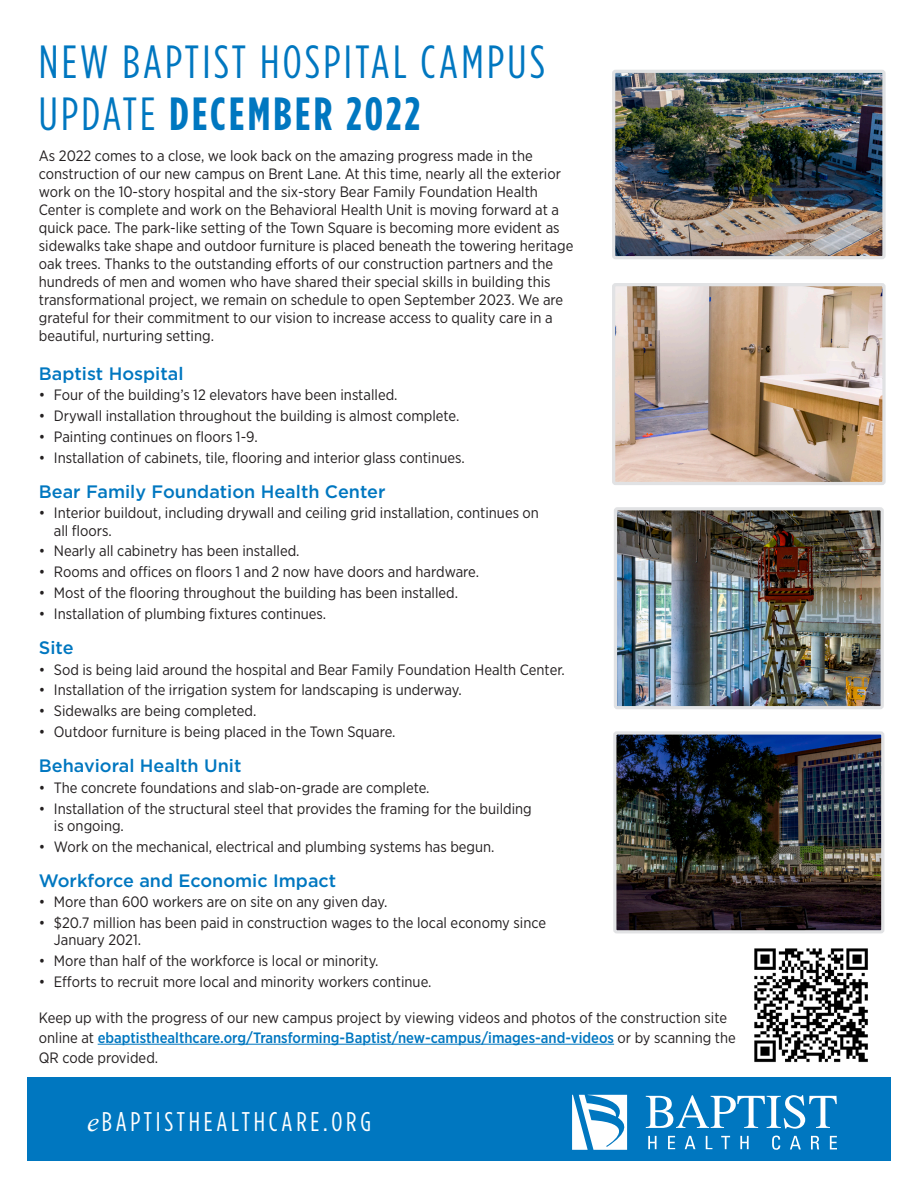
<style>
.page{position:relative;width:918px;height:1188px;background:#fff}
.page>*{position:absolute;margin:0;border:0;box-sizing:border-box;transform-origin:0 0}
.Inside_Head-Goth_Con{font:46.5px/52.5px "Gotham Condensed";letter-spacing:.07em;color:#0077c0}
.t1{font:27px "Gotham Condensed";letter-spacing:.14em;color:#fff}
.Subheads_-_Gotham_Me{font:500 18px "Gotham";color:#0077c0}
.bullet{font:15px/17.2px "Gotham Narrow";color:#231f20}
.Text_-_Gotham_Narrow{font:15px/18px "Gotham Narrow";color:#231f20}
.Body_Copy-Gotham_N_B{font:15px/19.8px "Gotham Narrow";color:#231f20}
.s1{font-weight:700}
.s2{font-weight:500;color:#0077c0}
.s3{font-family:"Times New Roman";font-style:italic}
</style>
<div class="page">
<div style="left:27px;top:1078px;width:864px;height:83px;background:#0077c0"></div>
<svg style="left:648px;top:1136px;width:9px;height:13px"></svg>
<svg style="left:668px;top:1136px;width:7px;height:13px"></svg>
<svg style="left:685px;top:1136px;width:10px;height:13px"></svg>
<svg style="left:706px;top:1136px;width:6px;height:13px"></svg>
<svg style="left:721px;top:1136px;width:9px;height:13px"></svg>
<svg style="left:740px;top:1136px;width:9px;height:13px"></svg>
<svg style="left:772px;top:1136px;width:8px;height:13px"></svg>
<svg style="left:790px;top:1136px;width:11px;height:13px"></svg>
<svg style="left:811px;top:1136px;width:8px;height:13px"></svg>
<svg style="left:830px;top:1136px;width:7px;height:13px"></svg>
<svg style="left:646px;top:1095px;width:191px;height:34px"></svg>
<svg style="left:572px;top:1095px;width:56px;height:54px"></svg>
<hr style="left:98px;top:1044px;width:516px;height:1px;background:#0077c0">
<img style="left:616px;top:287px;width:266px;height:194px">
<div style="left:612px;top:283px;width:274px;height:202px;border:3px solid #e1e2e4;border-radius:2px"></div>
<img style="left:618px;top:511px;width:262px;height:194px">
<div style="left:614px;top:507px;width:270px;height:202px;border:3px solid #e1e2e4;border-radius:2px"></div>
<img style="left:617px;top:735px;width:263px;height:194px">
<div style="left:613px;top:731px;width:271px;height:202px;border:3px solid #e1e2e4;border-radius:2px"></div>
<img style="left:616px;top:74px;width:266px;height:181px">
<div style="left:612px;top:70px;width:274px;height:189px;border:3px solid #e1e2e4;border-radius:2px"></div>
<img style="left:754px;top:948px;width:114px;height:115px">
<p class="Inside_Head-Goth_Con" style="left:39px;top:35px;width:508px">NEW BAPTIST HOSPITAL CAMPUS<br>UPDATE <span class="s1">DECEMBER 2022</span></p>
<p class="Text_-_Gotham_Narrow" style="left:39px;top:147px;width:536px">As 2022 comes to a close, we look back on the amazing progress made in the construction of our new campus on Brent Lane. At this time, nearly all the exterior work on the 10-story hospital and the six-story Bear Family Foundation Health Center is complete and work on the Behavioral Health Unit is moving forward at a quick pace. The park-like setting of the Town Square is becoming more evident as sidewalks take shape and outdoor furniture is placed beneath the towering heritage oak trees. Thanks to the outstanding efforts of our construction partners and the hundreds of men and women who have shared their special skills in building this transformational project, we remain on schedule to open September 2023. We are grateful for their commitment to our vision to increase access to quality care in a beautiful, nurturing setting.</p>
<p class="Subheads_-_Gotham_Me" style="left:39px;top:361px;width:146px">Baptist Hospital</p>
<p class="bullet" style="left:39px;top:386px;width:360px">• Four of the building’s 12 elevators have been installed.</p>
<p class="bullet" style="left:39px;top:407px;width:422px">• Drywall installation throughout the building is almost complete.</p>
<p class="bullet" style="left:39px;top:428px;width:221px">• Painting continues on floors 1-9.</p>
<p class="bullet" style="left:39px;top:448px;width:428px">• Installation of cabinets, tile, flooring and interior glass continues.</p>
<p class="Subheads_-_Gotham_Me" style="left:39px;top:480px;width:348px">Bear Family Foundation Health Center</p>
<p class="bullet" style="left:54px;top:504px;width:487px;text-indent:-15px">• Interior buildout, including drywall and ceiling grid installation, continues on all floors.</p>
<p class="bullet" style="left:39px;top:542px;width:262px">• Nearly all cabinetry has been installed.</p>
<p class="bullet" style="left:39px;top:563px;width:442px">• Rooms and offices on floors 1 and 2 now have doors and hardware.</p>
<p class="bullet" style="left:39px;top:584px;width:421px">• Most of the flooring throughout the building has been installed.</p>
<p class="bullet" style="left:39px;top:605px;width:289px">• Installation of plumbing fixtures continues.</p>
<p class="Subheads_-_Gotham_Me" style="left:39px;top:636px;width:36px">Site</p>
<p class="bullet" style="left:39px;top:660px;width:528px">• Sod is being laid around the hospital and Bear Family Foundation Health Center.</p>
<p class="bullet" style="left:39px;top:681px;width:424px">• Installation of the irrigation system for landscaping is underway.</p>
<p class="bullet" style="left:39px;top:702px;width:219px">• Sidewalks are being completed.</p>
<p class="bullet" style="left:39px;top:723px;width:358px">• Outdoor furniture is being placed in the Town Square.</p>
<p class="Subheads_-_Gotham_Me" style="left:39px;top:754px;width:204px">Behavioral Health Unit</p>
<p class="bullet" style="left:39px;top:779px;width:392px">• The concrete foundations and slab-on-grade are complete.</p>
<p class="bullet" style="left:54px;top:799px;width:479px;text-indent:-15px">• Installation of the structural steel that provides the framing for the building is ongoing.</p>
<p class="bullet" style="left:39px;top:837px;width:457px">• Work on the mechanical, electrical and plumbing systems has begun.</p>
<p class="Subheads_-_Gotham_Me" style="left:39px;top:868px;width:299px">Workforce and Economic Impact</p>
<p class="bullet" style="left:39px;top:893px;width:350px">• More than 600 workers are on site on any given day.</p>
<p class="bullet" style="left:54px;top:914px;width:494px;text-indent:-15px">• $20.7 million has been paid in construction wages to the local economy since<br>January 2021.</p>
<p class="bullet" style="left:39px;top:952px;width:341px">• More than half of the workforce is local or minority.</p>
<p class="bullet" style="left:39px;top:973px;width:394px">• Efforts to recruit more local and minority workers continue.</p>
<p class="Body_Copy-Gotham_N_B" style="left:39px;top:1007px;width:699px">Keep up with the progress of our new campus project by viewing videos and photos of the construction site online at <span class="s2">ebaptisthealthcare.org/Transforming-Baptist/new-campus/images-and-videos</span> or by scanning the<br>QR code provided.</p>
<p class="t1" style="left:87px;top:1106px;width:285px"><span class="s3">e</span>BAPTISTHEALTHCARE.ORG</p>
</div>
